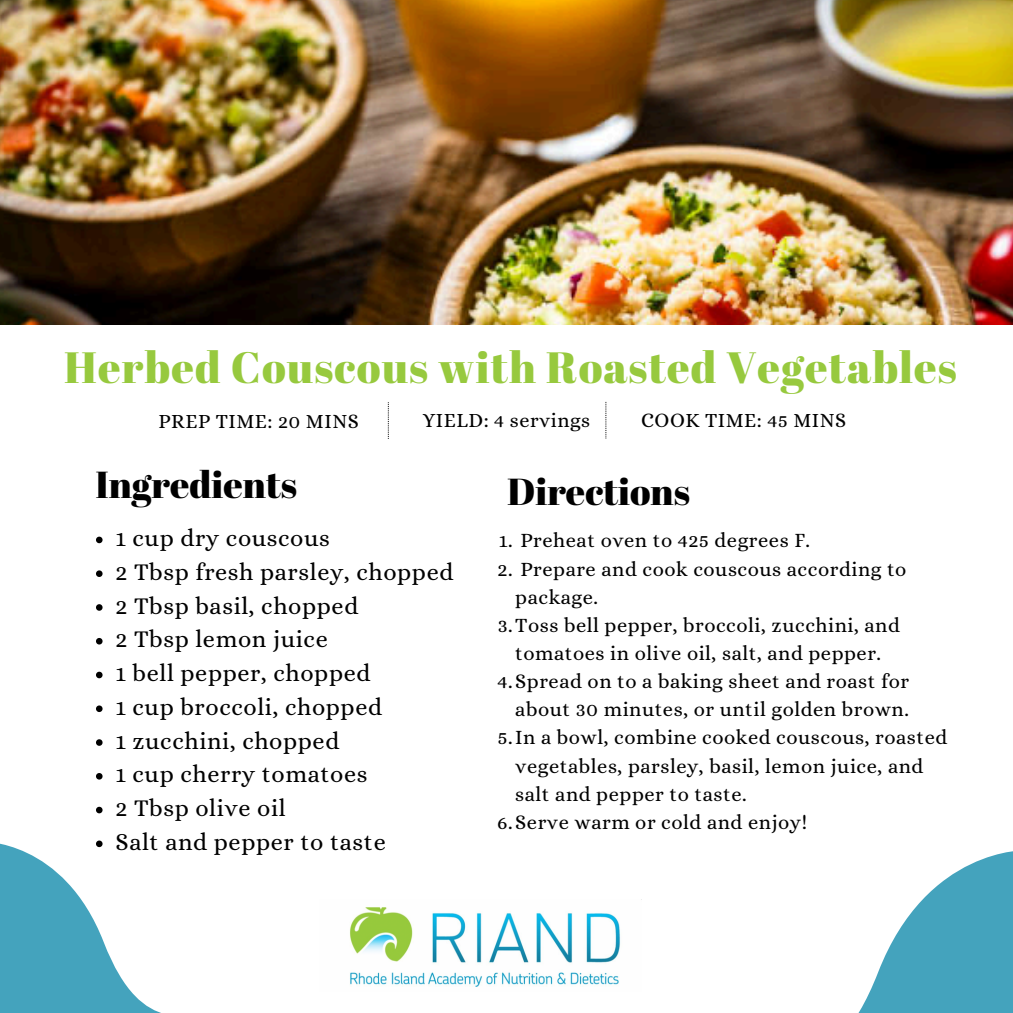
<style>
.page{position:relative;width:1013px;height:1013px;background:#fff}
.page>*{position:absolute;margin:0;border:0;box-sizing:border-box;transform-origin:0 0}
.t1{font:43.75px "Abril Fatface";letter-spacing:.025em;color:#97c93e}
.t2{font:37.5px "Abril Fatface";color:#000}
.t3{font:24.25px "Alice";letter-spacing:.025em;color:#000}
.t4{font:20.5px/28.1px "Alice";letter-spacing:.025em;color:#000}
.t5{font:20.25px "Alice";letter-spacing:.025em;color:#000}
</style>
<div class="page">
<svg style="left:859px;top:851px;width:153px;height:161px;fill:#44a3bd"></svg>
<svg style="left:388px;top:402px;width:1px;height:37px"></svg>
<svg style="left:605px;top:402px;width:1px;height:36px"></svg>
<svg style="left:0;top:843px;width:159px;height:169px;fill:#44a3bd"></svg>
<img style="left:350px;top:907px;width:270px;height:80px">
<img style="left:0;top:0;width:1012px;height:324px">
<svg style="left:96px;top:536px;width:7px;height:7px"></svg>
<svg style="left:96px;top:570px;width:7px;height:7px"></svg>
<svg style="left:96px;top:604px;width:7px;height:6px"></svg>
<svg style="left:96px;top:638px;width:7px;height:6px"></svg>
<svg style="left:96px;top:671px;width:7px;height:7px"></svg>
<svg style="left:96px;top:705px;width:7px;height:7px"></svg>
<svg style="left:96px;top:739px;width:7px;height:6px"></svg>
<svg style="left:96px;top:773px;width:7px;height:6px"></svg>
<svg style="left:96px;top:806px;width:7px;height:7px"></svg>
<svg style="left:96px;top:840px;width:7px;height:7px"></svg>
<p class="t1" style="left:64px;top:336px;width:894px">Herbed Couscous with Roasted Vegetables</p>
<p class="t5" style="left:423px;top:408px;width:169px">YIELD: 4 servings</p>
<p class="t5" style="left:158px;top:409px;width:202px">PREP TIME: 20 MINS</p>
<p class="t5" style="left:641px;top:409px;width:207px">COOK TIME: 45 MINS</p>
<h1 class="t2" style="left:95px;top:458px;width:203px">Ingredients</h1>
<h4 class="t2" style="left:507px;top:465px;width:184px">Directions</h4>
<p class="t3" style="left:116px;top:524px;width:216px">1 cup dry couscous</p>
<p class="t3" style="left:116px;top:557px;width:339px">2 Tbsp fresh parsley, chopped</p>
<p class="t3" style="left:116px;top:591px;width:244px">2 Tbsp basil, chopped</p>
<p class="t3" style="left:116px;top:625px;width:214px">2 Tbsp lemon juice</p>
<p class="t3" style="left:116px;top:659px;width:256px">1 bell pepper, chopped</p>
<p class="t3" style="left:116px;top:692px;width:268px">1 cup broccoli, chopped</p>
<p class="t3" style="left:116px;top:726px;width:225px">1 zucchini, chopped</p>
<p class="t3" style="left:116px;top:760px;width:253px">1 cup cherry tomatoes</p>
<p class="t3" style="left:116px;top:794px;width:172px">2 Tbsp olive oil</p>
<p class="t3" style="left:116px;top:827px;width:272px">Salt and pepper to taste</p>
<p class="t4" style="left:499px;top:526px;width:313px">1. Preheat oven to 425 degrees F.</p>
<h4 class="t4" style="left:515px;top:554px;width:393px;text-indent:-18px">2. Prepare and cook couscous according to package.</h4>
<h2 class="t4" style="left:497px;top:611px;width:403px;text-align:center">3.Toss bell pepper, broccoli, zucchini, and tomatoes in olive oil, salt, and pepper.</h2>
<h2 class="t4" style="left:497px;top:667px;width:413px;text-align:right">4.Spread on to a baking sheet and roast for about 30 minutes, or until golden brown.</h2>
<p class="t4" style="left:515px;top:723px;width:433px;text-indent:-18px">5.In a bowl, combine cooked couscous, roasted vegetables, parsley, basil, lemon juice, and salt and pepper to taste.</p>
<p class="t4" style="left:497px;top:807px;width:311px">6.Serve warm or cold and enjoy!</p>
</div>
